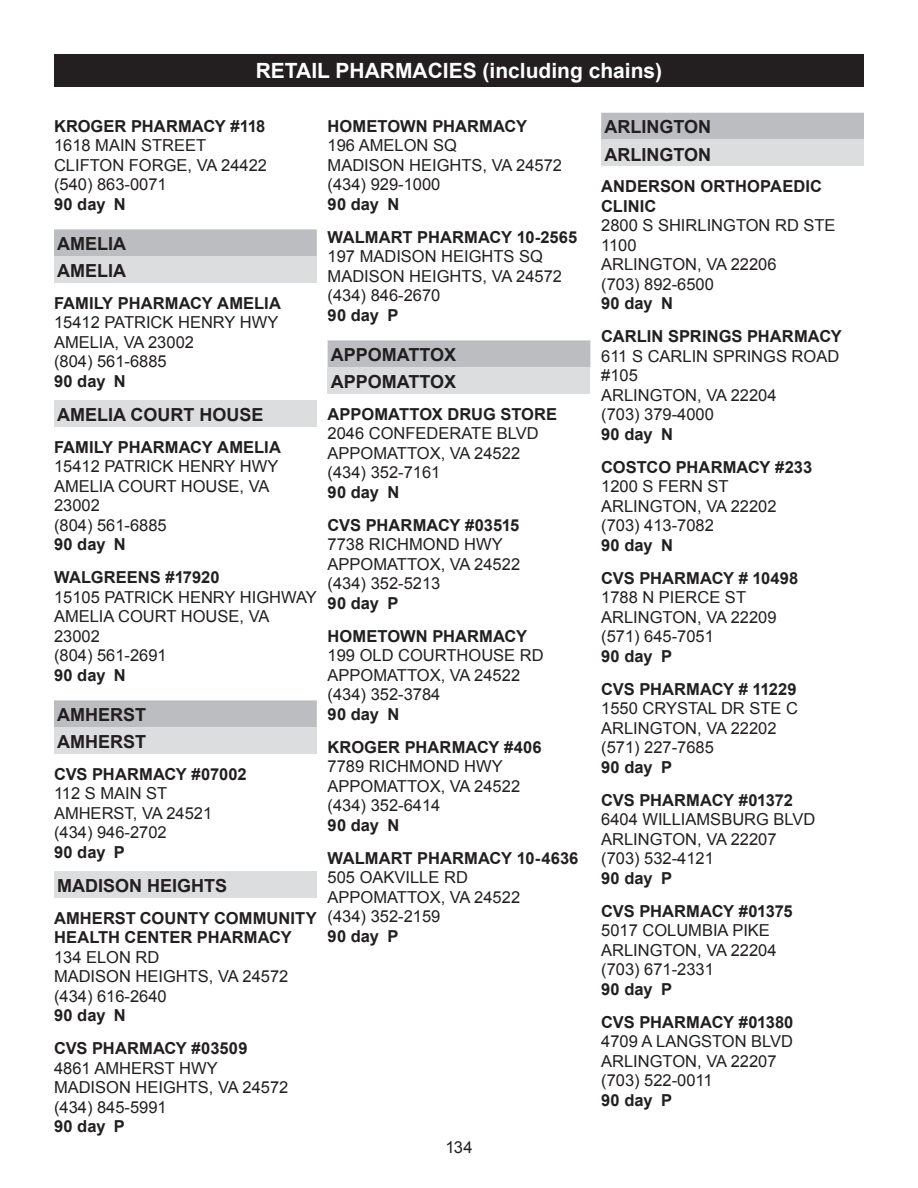
<style>
.page{position:relative;width:918px;height:1188px;background:#fff}
.page>*{position:absolute;margin:0;border:0;box-sizing:border-box;transform-origin:0 0}
.t1{font:700 21px "Arial";color:#fff}
.Listings___CITY_Gray_subheads{font:700 18px "Arial";color:#231f20}
.Listings___County_heads{font:700 18px "Arial";color:#231f20}
.Listings___ePrescrib{font:16.5px/19.5px "Arial";color:#231f20}
.Listings___Pharmacy_Name{font:700 16.5px/19.5px "Arial";letter-spacing:.005em;color:#231f20}
.Listings___Pharmacy_Name-2{font:700 16.5px "Arial";letter-spacing:-.015em;color:#231f20}
.s1{font-weight:700}
</style>
<div class="page">
<div style="left:54px;top:54px;width:810px;height:32px;background:#231f20"></div>
<div style="left:54px;top:229px;width:263px;height:27px;background:#bcbdc0"></div>
<div style="left:54px;top:256px;width:263px;height:27px;background:#dcdddf"></div>
<div style="left:54px;top:400px;width:263px;height:27px;background:#dcdddf"></div>
<div style="left:54px;top:700px;width:263px;height:27px;background:#bcbdc0"></div>
<div style="left:54px;top:727px;width:263px;height:27px;background:#dcdddf"></div>
<div style="left:54px;top:871px;width:263px;height:27px;background:#dcdddf"></div>
<div style="left:328px;top:340px;width:262px;height:27px;background:#bcbdc0"></div>
<div style="left:328px;top:367px;width:262px;height:27px;background:#dcdddf"></div>
<div style="left:601px;top:113px;width:263px;height:27px;background:#bcbdc0"></div>
<div style="left:601px;top:139px;width:263px;height:27px;background:#dcdddf"></div>
<p class="t1" style="left:256px;top:57px;width:408px">RETAIL PHARMACIES (including chains)</p>
<p class="Listings___Pharmacy_Name" style="left:54px;top:117px;width:213px">KROGER PHARMACY #118</p>
<p class="Listings___ePrescrib" style="left:54px;top:136px;width:215px">1618 MAIN STREET<br>CLIFTON FORGE, VA 24422 (540) 863-0071<br><span class="s1">90 day N</span></p>
<p class="Listings___County_heads" style="left:57px;top:231px;width:70px">AMELIA</p>
<p class="Listings___CITY_Gray_subheads" style="left:57px;top:259px;width:70px">AMELIA</p>
<p class="Listings___Pharmacy_Name" style="left:54px;top:294px;width:229px">FAMILY PHARMACY AMELIA</p>
<p class="Listings___ePrescrib" style="left:54px;top:313px;width:226px">15412 PATRICK HENRY HWY<br>AMELIA, VA 23002<br>(804) 561-6885<br><span class="s1">90 day N</span></p>
<p class="Listings___CITY_Gray_subheads" style="left:57px;top:403px;width:208px">AMELIA COURT HOUSE</p>
<p class="Listings___Pharmacy_Name" style="left:54px;top:438px;width:229px">FAMILY PHARMACY AMELIA</p>
<p class="Listings___ePrescrib" style="left:54px;top:457px;width:226px">15412 PATRICK HENRY HWY<br>AMELIA COURT HOUSE, VA<br>23002<br>(804) 561-6885<br><span class="s1">90 day N</span></p>
<p class="Listings___Pharmacy_Name" style="left:54px;top:568px;width:167px">WALGREENS #17920</p>
<p class="Listings___ePrescrib" style="left:54px;top:588px;width:264px">15105 PATRICK HENRY HIGHWAY<br>AMELIA COURT HOUSE, VA<br>23002<br>(804) 561-2691<br><span class="s1">90 day N</span></p>
<p class="Listings___County_heads" style="left:57px;top:702px;width:90px">AMHERST</p>
<p class="Listings___CITY_Gray_subheads" style="left:57px;top:730px;width:90px">AMHERST</p>
<p class="Listings___Pharmacy_Name" style="left:54px;top:765px;width:194px">CVS PHARMACY #07002</p>
<p class="Listings___ePrescrib" style="left:54px;top:784px;width:160px">112 S MAIN ST<br>AMHERST, VA 24521 (434) 946-2702<br><span class="s1">90 day P</span></p>
<p class="Listings___CITY_Gray_subheads" style="left:57px;top:874px;width:172px">MADISON HEIGHTS</p>
<p class="Listings___Pharmacy_Name" style="left:54px;top:909px;width:264px">AMHERST COUNTY COMMUNITY<br>HEALTH CENTER PHARMACY</p>
<p class="Listings___ePrescrib" style="left:54px;top:948px;width:236px">134 ELON RD<br>MADISON HEIGHTS, VA 24572 (434) 616-2640<br><span class="s1">90 day N</span></p>
<p class="Listings___Pharmacy_Name" style="left:54px;top:1039px;width:195px">CVS PHARMACY #03509</p>
<p class="Listings___ePrescrib" style="left:54px;top:1059px;width:236px">4861 AMHERST HWY<br>MADISON HEIGHTS, VA 24572 (434) 845-5991<br><span class="s1">90 day P</span></p>
<p class="Listings___Pharmacy_Name" style="left:328px;top:117px;width:201px">HOMETOWN PHARMACY</p>
<p class="Listings___ePrescrib" style="left:328px;top:136px;width:236px">196 AMELON SQ<br>MADISON HEIGHTS, VA 24572 (434) 929-1000<br><span class="s1">90 day N</span></p>
<p class="Listings___Pharmacy_Name" style="left:328px;top:228px;width:251px">WALMART PHARMACY 10-2565</p>
<p class="Listings___ePrescrib" style="left:328px;top:247px;width:236px">197 MADISON HEIGHTS SQ<br>MADISON HEIGHTS, VA 24572 (434) 846-2670<br><span class="s1">90 day P</span></p>
<p class="Listings___County_heads" style="left:331px;top:342px;width:127px">APPOMATTOX</p>
<p class="Listings___CITY_Gray_subheads" style="left:331px;top:370px;width:127px">APPOMATTOX</p>
<p class="Listings___Pharmacy_Name" style="left:328px;top:405px;width:231px">APPOMATTOX DRUG STORE</p>
<p class="Listings___ePrescrib" style="left:328px;top:424px;width:213px">2046 CONFEDERATE BLVD<br>APPOMATTOX, VA 24522 (434) 352-7161<br><span class="s1">90 day N</span></p>
<p class="Listings___Pharmacy_Name" style="left:328px;top:516px;width:193px">CVS PHARMACY #03515</p>
<p class="Listings___ePrescrib" style="left:328px;top:535px;width:194px">7738 RICHMOND HWY<br>APPOMATTOX, VA 24522 (434) 352-5213<br><span class="s1">90 day P</span></p>
<p class="Listings___Pharmacy_Name" style="left:328px;top:627px;width:201px">HOMETOWN PHARMACY</p>
<p class="Listings___ePrescrib" style="left:328px;top:646px;width:218px">199 OLD COURTHOUSE RD<br>APPOMATTOX, VA 24522 (434) 352-3784<br><span class="s1">90 day N</span></p>
<p class="Listings___Pharmacy_Name" style="left:328px;top:738px;width:216px">KROGER PHARMACY #406</p>
<p class="Listings___ePrescrib" style="left:328px;top:757px;width:194px">7789 RICHMOND HWY<br>APPOMATTOX, VA 24522 (434) 352-6414<br><span class="s1">90 day N</span></p>
<p class="Listings___Pharmacy_Name" style="left:328px;top:849px;width:252px">WALMART PHARMACY 10-4636</p>
<p class="Listings___ePrescrib" style="left:328px;top:868px;width:194px">505 OAKVILLE RD<br>APPOMATTOX, VA 24522 (434) 352-2159<br><span class="s1">90 day P</span></p>
<p class="Listings___ePrescrib" style="left:445px;top:1137px;width:29px">134</p>
<p class="Listings___County_heads" style="left:604px;top:115px;width:108px">ARLINGTON</p>
<p class="Listings___CITY_Gray_subheads" style="left:604px;top:143px;width:108px">ARLINGTON</p>
<p class="Listings___Pharmacy_Name" style="left:601px;top:177px;width:222px">ANDERSON ORTHOPAEDIC<br>CLINIC</p>
<p class="Listings___ePrescrib" style="left:601px;top:216px;width:236px">2800 S SHIRLINGTON RD STE<br>1100<br>ARLINGTON, VA 22206<br>(703) 892-6500<br><span class="s1">90 day N</span></p>
<p class="Listings___Pharmacy_Name" style="left:601px;top:327px;width:242px">CARLIN SPRINGS PHARMACY</p>
<p class="Listings___ePrescrib" style="left:601px;top:346px;width:240px">611 S CARLIN SPRINGS ROAD #105<br>ARLINGTON, VA 22204<br>(703) 379-4000<br><span class="s1">90 day N</span></p>
<p class="Listings___Pharmacy_Name" style="left:601px;top:458px;width:213px">COSTCO PHARMACY #233</p>
<p class="Listings___ePrescrib" style="left:601px;top:477px;width:177px">1200 S FERN ST<br>ARLINGTON, VA 22202 (703) 413-7082<br><span class="s1">90 day N</span></p>
<p class="Listings___Pharmacy_Name" style="left:601px;top:569px;width:199px">CVS PHARMACY # 10498</p>
<p class="Listings___ePrescrib" style="left:601px;top:588px;width:177px">1788 N PIERCE ST<br>ARLINGTON, VA 22209 (571) 645-7051<br><span class="s1">90 day P</span></p>
<p class="Listings___Pharmacy_Name" style="left:601px;top:680px;width:197px">CVS PHARMACY # 11229</p>
<p class="Listings___ePrescrib" style="left:601px;top:699px;width:198px">1550 CRYSTAL DR STE C<br>ARLINGTON, VA 22202 (571) 227-7685<br><span class="s1">90 day P</span></p>
<p class="Listings___Pharmacy_Name" style="left:601px;top:791px;width:193px">CVS PHARMACY #01372</p>
<p class="Listings___ePrescrib" style="left:601px;top:810px;width:216px">6404 WILLIAMSBURG BLVD<br>ARLINGTON, VA 22207 (703) 532-4121<br><span class="s1">90 day P</span></p>
<p class="Listings___Pharmacy_Name-2" style="left:601px;top:900px;width:193px">CVS PHARMACY #01375</p>
<p class="Listings___ePrescrib" style="left:601px;top:921px;width:177px">5017 COLUMBIA PIKE<br>ARLINGTON, VA 22204 (703) 671-2331<br><span class="s1">90 day P</span></p>
<p class="Listings___Pharmacy_Name" style="left:601px;top:1013px;width:194px">CVS PHARMACY #01380</p>
<p class="Listings___ePrescrib" style="left:601px;top:1032px;width:193px">4709 A LANGSTON BLVD<br>ARLINGTON, VA 22207 (703) 522-0011<br><span class="s1">90 day P</span></p>
</div>
